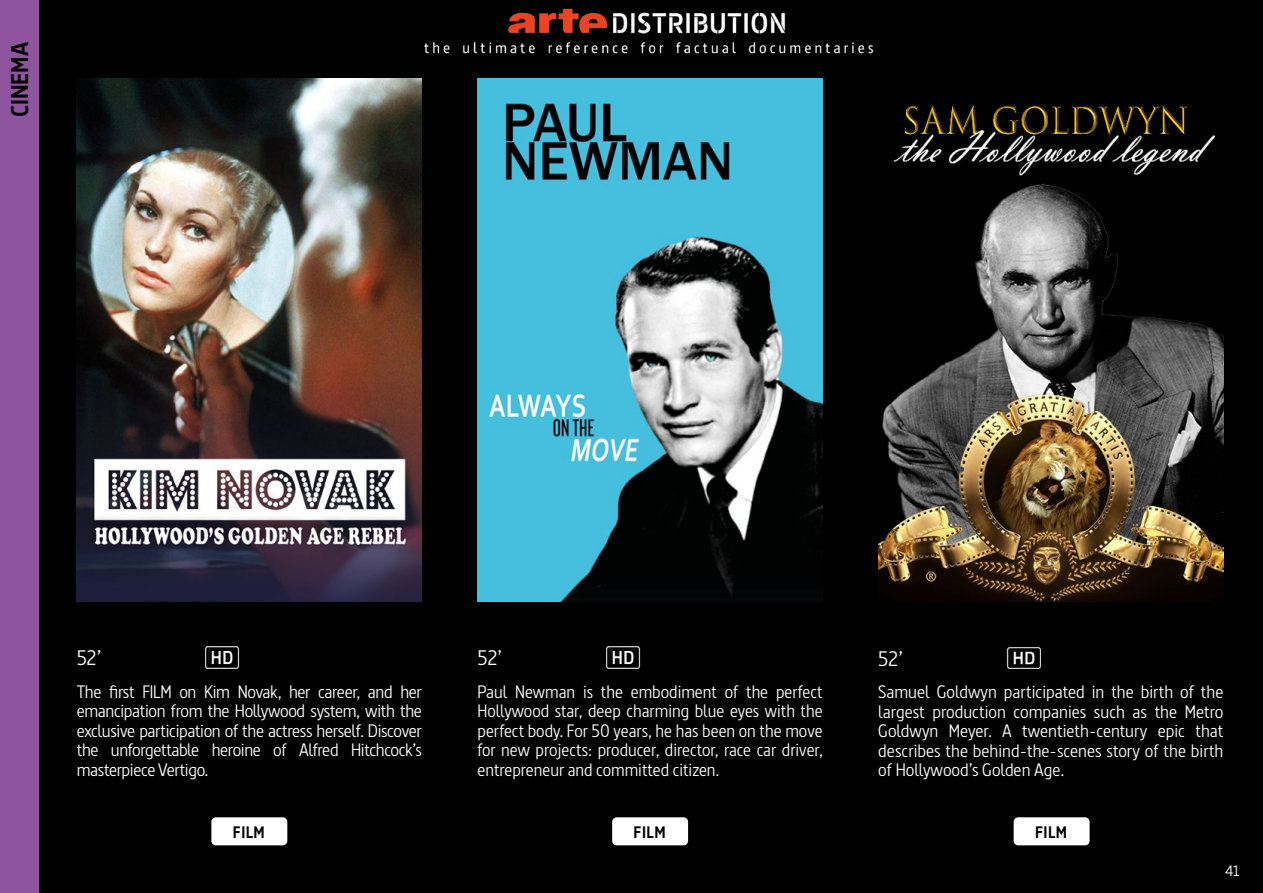
<style>
.page{position:relative;width:1263px;height:893px;background:#000}
.page>*{position:absolute;margin:0;border:0;box-sizing:border-box;transform-origin:0 0}
.t1{font:700 24px "Barna";color:#000}
.t2{font:21px "Barna";color:#fff}
.t3{font:18px/19.5px "Barna";color:#fff;text-align:justify}
.t4{font:700 16.5px "Barna";letter-spacing:.02em;color:#000}
.t5{font:15px "Barna";color:#fff}
</style>
<div class="page">
<img style="left:369px;top:8px;width:505px;height:71px">
<div style="left:0;top:0;width:38px;height:893px;background:#8e549d"></div>
<img style="left:878px;top:102px;width:345px;height:500px">
<img style="left:1007px;top:647px;width:34px;height:22px">
<div style="left:1014px;top:817px;width:75px;height:28px;background:#fff;border-radius:4px"></div>
<img style="left:77px;top:79px;width:345px;height:523px">
<img style="left:205px;top:647px;width:34px;height:21px">
<img style="left:477px;top:79px;width:346px;height:523px">
<img style="left:606px;top:647px;width:34px;height:21px">
<div style="left:211px;top:817px;width:76px;height:28px;background:#fff;border-radius:4px"></div>
<div style="left:612px;top:817px;width:76px;height:28px;background:#fff;border-radius:4px"></div>
<h1 class="t1" style="left:5px;top:117px;width:77px;rotate:-90deg">CINEMA</h1>
<p class="t2" style="left:77px;top:645px;width:26px">52’</p>
<p class="t2" style="left:477px;top:645px;width:26px">52’</p>
<p class="t2" style="left:878px;top:646px;width:26px">52’</p>
<p class="t3" style="left:77px;top:682px;width:347px">The first FILM on Kim Novak, her career, and her emancipation from the Hollywood system, with the exclusive participation of the actress herself. Discover the unforgettable heroine of Alfred Hitchcock’s masterpiece Vertigo.</p>
<p class="t3" style="left:477px;top:682px;width:347px">Paul Newman is the embodiment of the perfect Hollywood star, deep charming blue eyes with the perfect body. For 50 years, he has been on the move for new projects: producer, director, race car driver, entrepreneur and committed citizen.</p>
<p class="t3" style="left:878px;top:682px;width:347px">Samuel Goldwyn participated in the birth of the largest production companies such as the Metro Goldwyn Meyer. A twentieth-century epic that describes the behind-the-scenes story of the birth of Hollywood’s Golden Age.</p>
<p class="t4" style="left:233px;top:822px;width:33px">FILM</p>
<p class="t4" style="left:634px;top:822px;width:33px">FILM</p>
<p class="t4" style="left:1035px;top:822px;width:33px">FILM</p>
<p class="t5" style="left:1225px;top:862px;width:15px">41</p>
</div>
